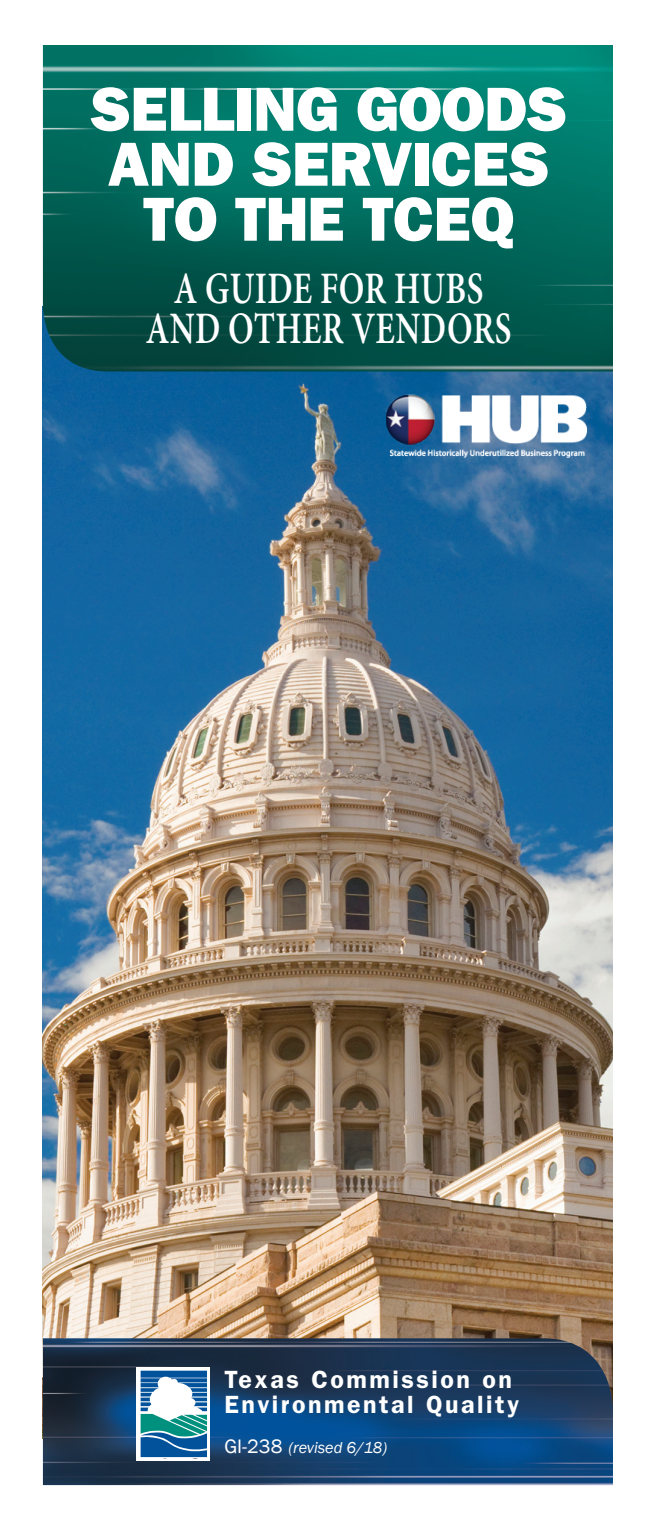
<style>
.page{position:relative;width:658px;height:1530px;background:#fff}
.page>*{position:absolute;margin:0;border:0;box-sizing:border-box;transform-origin:0 0}
.H{font:800 62.5px/55px "Franklin Gothic";letter-spacing:-.01em;color:#fff;text-align:center}
.t1{font:600 45px/40px "Minion Pro";letter-spacing:.01em;color:#fff;text-align:center;scale:.75 1}
.t2{font:600 25px/25px "Franklin Gothic";letter-spacing:.1em;color:#fff}
.t3{font:italic 16.25px "Franklin Gothic";color:#fff}
.s1{font-style:normal;font-size:20px}
</style>
<div class="page">
<img style="left:43px;top:372px;width:570px;height:966px">
<img style="left:43px;top:1338px;width:570px;height:147px">
<img style="left:43px;top:45px;width:570px;height:327px">
<img style="left:386px;top:391px;width:206px;height:72px">
<svg style="left:137px;top:1367px;width:73px;height:94px"></svg>
<svg style="left:141px;top:1371px;width:66px;height:86px"></svg>
<p class="H" style="left:90px;top:82px;width:479px">SELLING GOODS<br>AND SERVICES<br>TO THE TCEQ</p>
<h1 class="t1" style="left:146px;top:269px;width:489px">A GUIDE FOR HUBS<br>AND OTHER VENDORS</h1>
<h1 class="t2" style="left:224px;top:1367px;width:296px">Texas Commission on<br>Environmental Quality</h1>
<h1 class="t3" style="left:224px;top:1438px;width:164px"><span class="s1">GI-238</span> (revised 6/18)</h1>
</div>
